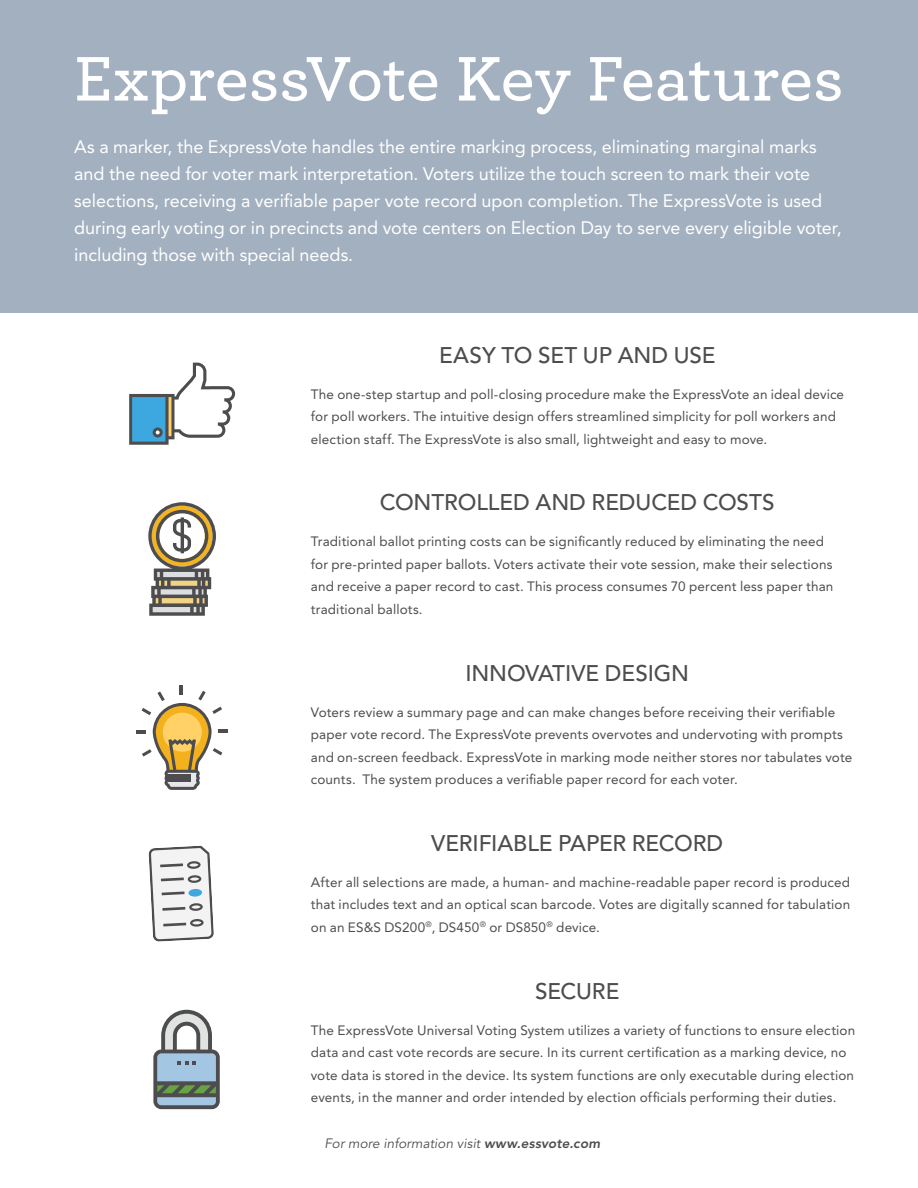
<style>
.page{position:relative;width:918px;height:1188px;background:#fff}
.page>*{position:absolute;margin:0;border:0;box-sizing:border-box;transform-origin:0 0}
.t1{font:600 60px "Archer S Sm";letter-spacing:-.01em;color:#fff}
.t2{font:500 22.5px "Avenir LT Std";letter-spacing:-.005em;color:#4d4d4f}
.t3{font:18px/27px "Avenir LT Std";color:#fff}
.t4{font:13.5px/22.5px "Avenir LT Std";letter-spacing:.01em;color:#4d4d4f}
.t5{font:italic 13.5px "Avenir LT Std";letter-spacing:.005em;color:#4d4d4f}
.s1{font-weight:800}
</style>
<div class="page">
<div style="left:0;top:0;width:918px;height:312px;background:#a3b0c0"></div>
<svg style="left:137px;top:686px;width:91px;height:104px"></svg>
<hr style="left:167px;top:774px;width:24px;height:3px;background:#4d4d4f">
<hr style="left:167px;top:779px;width:24px;height:3px;background:#4d4d4f">
<svg style="left:129px;top:363px;width:106px;height:82px"></svg>
<svg style="left:148px;top:845px;width:66px;height:97px"></svg>
<svg style="left:148px;top:502px;width:68px;height:114px"></svg>
<svg style="left:153px;top:1010px;width:67px;height:99px"></svg>
<h1 class="t1" style="left:74px;top:30px;width:771px">ExpressVote Key Features</h1>
<p class="t3" style="left:74px;top:133px;width:769px">As a marker, the ExpressVote handles the entire marking process, eliminating marginal marks and the need for voter mark interpretation. Voters utilize the touch screen to mark their vote selections, receiving a verifiable paper vote record upon completion. The ExpressVote is used during early voting or in precincts and vote centers on Election Day to serve every eligible voter, including those with special needs.</p>
<h2 class="t2" style="left:439px;top:342px;width:278px">EASY TO SET UP AND USE</h2>
<p class="t4" style="left:311px;top:383px;width:535px">The one-step startup and poll-closing procedure make the ExpressVote an ideal device for poll workers. The intuitive design offers streamlined simplicity for poll workers and election staff. The ExpressVote is also small, lightweight and easy to move.</p>
<h2 class="t2" style="left:380px;top:490px;width:396px">CONTROLLED AND REDUCED COSTS</h2>
<p class="t4" style="left:311px;top:531px;width:524px">Traditional ballot printing costs can be significantly reduced by eliminating the need for pre-printed paper ballots. Voters activate their vote session, make their selections and receive a paper record to cast. This process consumes 70 percent less paper than traditional ballots.</p>
<h2 class="t2" style="left:465px;top:660px;width:225px">INNOVATIVE DESIGN</h2>
<p class="t4" style="left:311px;top:701px;width:543px">Voters review a summary page and can make changes before receiving their verifiable paper vote record. The ExpressVote prevents overvotes and undervoting with prompts and on-screen feedback. ExpressVote in marking mode neither stores nor tabulates vote counts. The system produces a verifiable paper record for each voter.</p>
<h2 class="t2" style="left:431px;top:830px;width:294px">VERIFIABLE PAPER RECORD</h2>
<p class="t4" style="left:311px;top:871px;width:541px;text-align:justify">After all selections are made, a human- and machine-readable paper record is produced that includes text and an optical scan barcode. Votes are digitally scanned for tabulation on an ES&amp;S DS200<sup>®</sup>, DS450<sup>®</sup> or DS850<sup>®</sup> device.</p>
<h2 class="t2" style="left:535px;top:978px;width:86px">SECURE</h2>
<p class="t4" style="left:311px;top:1019px;width:546px">The ExpressVote Universal Voting System utilizes a variety of functions to ensure election data and cast vote records are secure. In its current certification as a marking device, no vote data is stored in the device. Its system functions are only executable during election events, in the manner and order intended by election officials performing their duties.</p>
<p class="t5" style="left:324px;top:1135px;width:277px">For more information visit <span class="s1">www.essvote.com</span></p>
</div>
